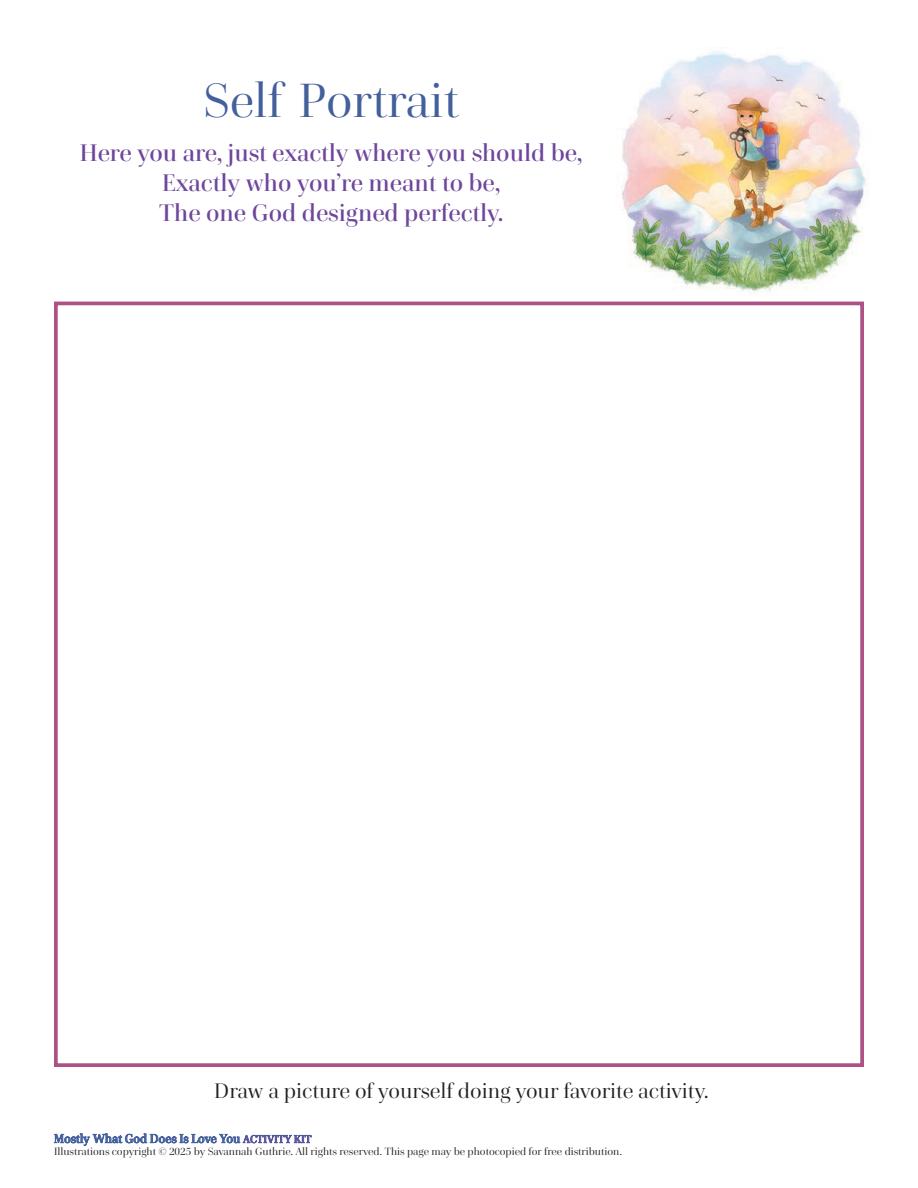
<style>
.page{position:relative;width:918px;height:1188px;background:#fff}
.page>*{position:absolute;margin:0;border:0;box-sizing:border-box;transform-origin:0 0}
.t1{font:48px "Cardillac";color:#43609c}
.t2{font:500 24px/30px "Cardillac";color:#6e469c;text-align:center}
.t3{font:21px "Cardillac";color:#231f20}
.t4{font:500 12px "Cardillac";letter-spacing:-.005em;color:#43609c}
.t5{font:10.5px "Cardillac";color:#231f20}
.s1{font-size:10.5px;color:#6e469c}
</style>
<div class="page">
<svg style="left:54px;top:1134px;width:257px;height:12px"></svg>
<div style="left:54px;top:302px;width:810px;height:765px;border:4px solid #ad5285"></div>
<img style="left:621px;top:51px;width:245px;height:242px">
<h1 class="t1" style="left:203px;top:70px;width:257px">Self Portrait</h1>
<h2 class="t2" style="left:80px;top:137px;width:504px">Here you are, just exactly where you should be,<br>Exactly who you’re meant to be,<br>The one God designed perfectly.</h2>
<h3 class="t3" style="left:214px;top:1078px;width:496px">Draw a picture of yourself doing your favorite activity.</h3>
<p class="t4" style="left:54px;top:1131px;width:259px">Mostly What God Does Is Love You <span class="s1">ACTIVITY KIT</span></p>
<p class="t5" style="left:54px;top:1144px;width:570px">Illustrations copyright © 2025 by Savannah Guthrie. All rights reserved. This page may be photocopied for free distribution.</p>
</div>
